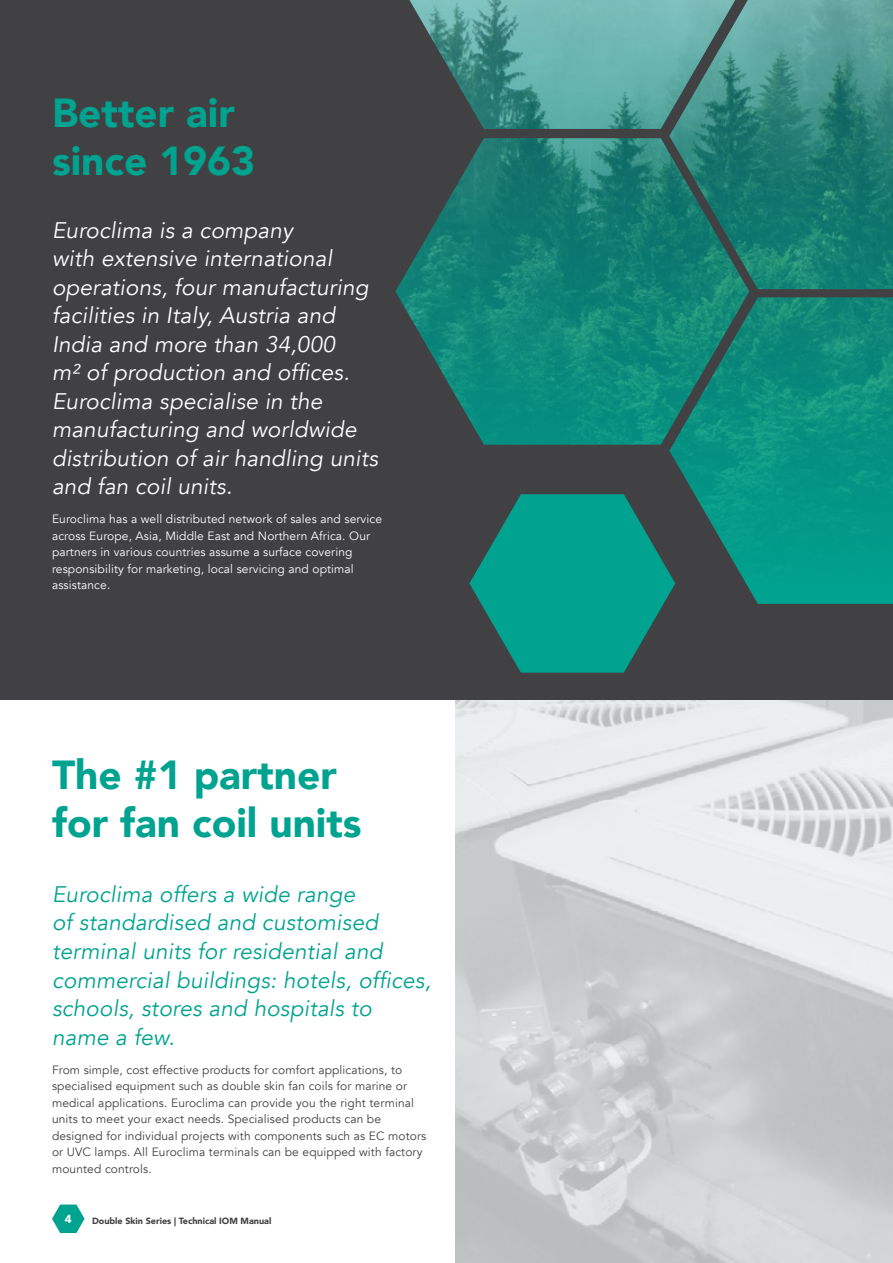
<style>
.page{position:relative;width:893px;height:1263px;background:#fff}
.page>*{position:absolute;margin:0;border:0;box-sizing:border-box;transform-origin:0 0}
.t1{font:900 40.5px/48px "Avenir";color:#00a390}
.t2{font:italic 22.5px/28.5px "Avenir";letter-spacing:.01em;color:#fff}
.t3{font:italic 22.5px/28.5px "Avenir";letter-spacing:.01em;color:#00a390}
.t4{font:12px/16.5px "Avenir";letter-spacing:.01em;color:#414042}
.t5{font:12px/16.5px "Avenir";letter-spacing:.01em;color:#fff}
.t6{font:900 11.55px "Avenir";color:#fff}
.t7{font:900 9px "Avenir";color:#414042}
</style>
<div class="page">
<img style="left:455px;top:699px;width:438px;height:564px">
<div style="left:0;top:0;width:893px;height:699px;background:#414042"></div>
<img style="left:669px;top:0;width:224px;height:289px">
<svg style="left:675px;top:583px;width:218px;height:21px;fill:#00a390"></svg>
<img style="left:669px;top:297px;width:224px;height:286px">
<img style="left:395px;top:138px;width:354px;height:307px">
<svg style="left:469px;top:494px;width:206px;height:179px"></svg>
<img style="left:409px;top:0;width:326px;height:129px">
<svg style="left:52px;top:1204px;width:33px;height:29px"></svg>
<h1 class="t1" style="left:52px;top:88px;width:205px">Better air since 1963</h1>
<p class="t2" style="left:52px;top:216px;width:328px">Euroclima is a company<br>with extensive international operations, four manufacturing facilities in Italy, Austria and<br>India and more than 34,000<br>m² of production and offices.<br>Euroclima specialise in the manufacturing and worldwide distribution of air handling units and fan coil units.</p>
<p class="t5" style="left:52px;top:511px;width:332px">Euroclima has a well distributed network of sales and service across Europe, Asia, Middle East and Northern Africa. Our partners in various countries assume a surface covering responsibility for marketing, local servicing and optimal assistance.</p>
<h1 class="t1" style="left:52px;top:750px;width:311px">The #1 partner for fan coil units</h1>
<h2 class="t3" style="left:52px;top:880px;width:380px">Euroclima offers a wide range<br>of standardised and customised terminal units for residential and commercial buildings: hotels, offices, schools, stores and hospitals to name a few.</h2>
<p class="t4" style="left:52px;top:1061px;width:376px">From simple, cost effective products for comfort applications, to specialised equipment such as double skin fan coils for marine or medical applications. Euroclima can provide you the right terminal units to meet your exact needs. Specialised products can be designed for individual projects with components such as EC motors or UVC lamps. All Euroclima terminals can be equipped with factory mounted controls.</p>
<p class="t6" style="left:65px;top:1209px;width:8px">4</p>
<p class="t7" style="left:92px;top:1213px;width:181px">Double Skin Series | Technical IOM Manual</p>
</div>
